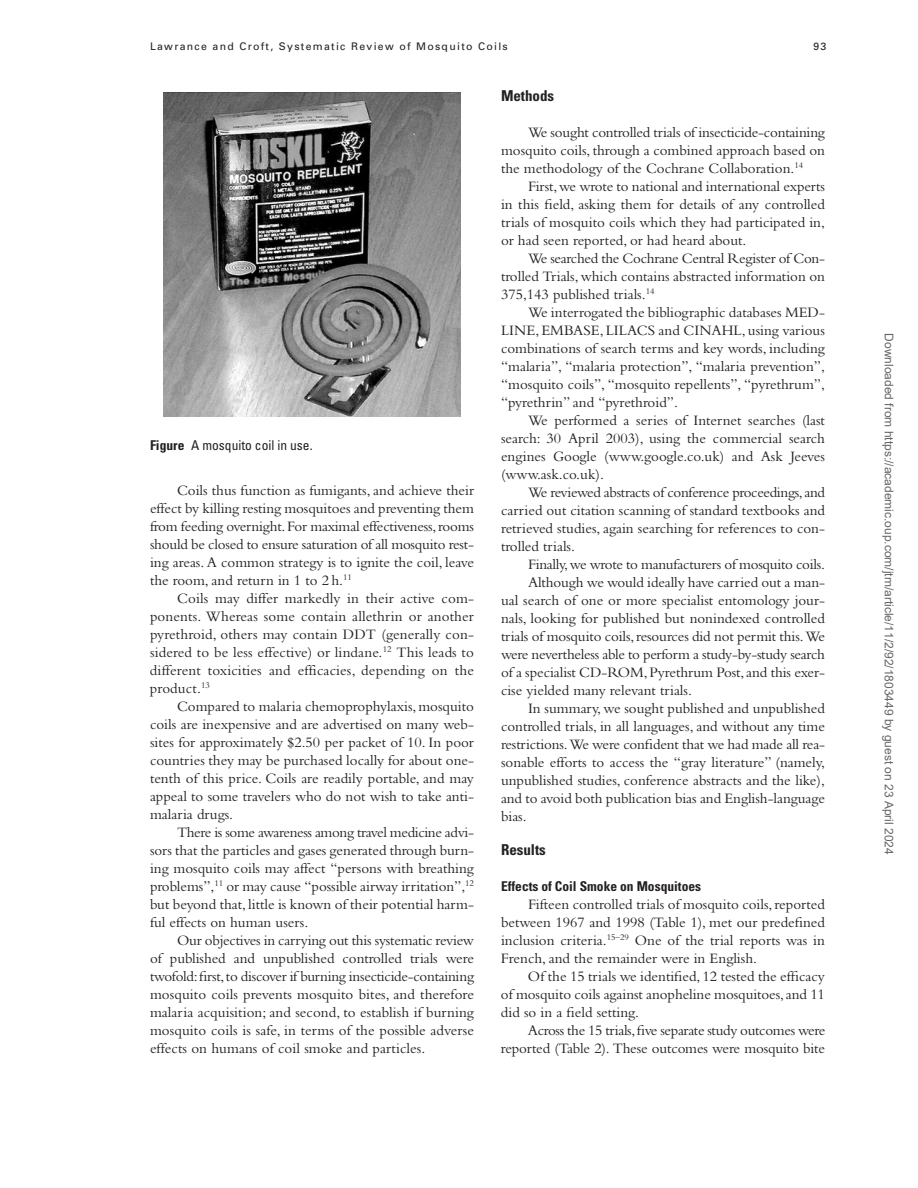
<style>
.page{position:relative;width:918px;height:1188px;background:#fff}
.page>*{position:absolute;margin:0;border:0;box-sizing:border-box;transform-origin:0 0}
.t1{font:15px/18px "Bembo";color:#231f20;text-align:justify}
.t2{font:15px/18px "Bembo";letter-spacing:-.02em;color:#231f20;text-align:right}
.t3{font:700 condensed 15px "Univers";color:#231f20}
.t4{font:700 condensed 13.5px "Univers";color:#231f20}
.t5{font:condensed 13.5px "Univers";color:#231f20}
.t6{font:12px "Arial";color:#666}
.t7{font:10.5px "Univers";letter-spacing:.125em;color:#231f20}
.s1{font-weight:700}
</style>
<div class="page">
<img style="left:163px;top:92px;width:297px;height:324px">
<p class="t7" style="left:150px;top:42px;width:359px">Lawrance and Croft, Systematic Review of Mosquito Coils</p>
<p class="t7" style="left:813px;top:42px;width:14px">93</p>
<p class="t5" style="left:150px;top:440px;width:164px"><span class="s1">Figure</span> A mosquito coil in use.</p>
<p class="t1" style="left:150px;top:483px;width:326px;text-indent:27px">Coils thus function as fumigants, and achieve their effect by killing resting mosquitoes and preventing them from feeding overnight.For maximal effectiveness,rooms should be closed to ensure saturation of all mosquito rest&shy;ing areas. A common strategy is to ignite the coil, leave the room, and return in 1 to 2 h.<sup>11</sup></p>
<p class="t1" style="left:150px;top:591px;width:326px;text-indent:27px">Coils may differ markedly in their active com&shy;ponents. Whereas some contain allethrin or another pyrethroid, others may contain DDT (generally con&shy;sidered to be less effective) or lindane.<sup>12</sup> This leads to different toxicities and efficacies, depending on the product.<sup>13</sup></p>
<p class="t1" style="left:150px;top:699px;width:325px;text-indent:27px">Compared to malaria chemoprophylaxis,mosquito coils are inexpensive and are advertised on many web&shy;sites for approximately $2.50 per packet of 10. In poor countries they may be purchased locally for about one&shy;tenth of this price. Coils are readily portable, and may appeal to some travelers who do not wish to take anti&shy;malaria drugs.</p>
<p class="t1" style="left:150px;top:825px;width:326px;text-indent:27px">There is some awareness among travel medicine advi&shy;sors that the particles and gases generated through burn&shy;ing mosquito coils may affect “persons with breathing problems”,<sup>11</sup> or may cause “possible airway irritation”,<sup>12 </sup>but beyond that,little is known of their potential harm&shy;ful effects on human users.</p>
<p class="t1" style="left:150px;top:933px;width:326px;text-indent:27px">Our objectives in carrying out this systematic review of published and unpublished controlled trials were twofold:first,to discover if burning insecticide-containing mosquito coils prevents mosquito bites, and therefore malaria acquisition; and second, to establish if burning mosquito coils is safe, in terms of the possible adverse effects on humans of coil smoke and particles.</p>
<p class="t3" style="left:501px;top:90px;width:55px">Methods</p>
<p class="t1" style="left:501px;top:125px;width:325px;text-indent:27px">We sought controlled trials of insecticide-containing mosquito coils, through a combined approach based on the methodology of the Cochrane Collaboration.<sup>14</sup></p>
<p class="t1" style="left:501px;top:179px;width:326px;text-indent:27px">First,we wrote to national and international experts in this field, asking them for details of any controlled trials of mosquito coils which they had participated in, or had seen reported, or had heard about.</p>
<p class="t1" style="left:501px;top:251px;width:326px;text-indent:27px">We searched the Cochrane Central Register of Con&shy;trolled Trials,which contains abstracted information on 375,143 published trials.<sup>14</sup></p>
<p class="t1" style="left:501px;top:305px;width:326px;text-indent:27px">We interrogated the bibliographic databases MED-LINE, EMBASE, LILACS and CINAHL, using various combinations of search terms and key words, including “malaria”, “malaria protection”, “malaria prevention”, “mosquito coils”, “mosquito repellents”, “pyrethrum”, “pyrethrin” and “pyrethroid”.</p>
<p class="t1" style="left:501px;top:413px;width:326px;text-indent:27px">We performed a series of Internet searches (last search: 30 April 2003), using the commercial search engines Google (www.google.co.uk) and Ask Jeeves (www.ask.co.uk).</p>
<p class="t1" style="left:501px;top:485px;width:326px;text-indent:27px">We reviewed abstracts of conference proceedings,and carried out citation scanning of standard textbooks and retrieved studies, again searching for references to con&shy;trolled trials.</p>
<p class="t1" style="left:528px;top:557px;width:298px">Finally,we wrote to manufacturers of mosquito coils.</p>
<p class="t1" style="left:528px;top:575px;width:298px">Although we would ideally have carried out a man-</p>
<p class="t1" style="left:501px;top:593px;width:325px">ual search of one or more specialist entomology jour-</p>
<p class="t1" style="left:501px;top:611px;width:325px">nals, looking for published but nonindexed controlled</p>
<p class="t1" style="left:501px;top:629px;width:325px">trials of mosquito coils,resources did not permit this.We</p>
<p class="t1" style="left:501px;top:647px;width:325px">were nevertheless able to perform a study-by-study search</p>
<p class="t1" style="left:501px;top:665px;width:326px">of a specialist CD-ROM,Pyrethrum Post,and this exer-</p>
<p class="t1" style="left:501px;top:683px;width:193px">cise yielded many relevant trials.</p>
<p class="t1" style="left:528px;top:701px;width:298px">In summary, we sought published and unpublished</p>
<p class="t1" style="left:501px;top:719px;width:325px">controlled trials, in all languages, and without any time</p>
<p class="t1" style="left:501px;top:737px;width:326px">restrictions.We were confident that we had made all rea-</p>
<p class="t1" style="left:501px;top:755px;width:325px">sonable efforts to access the “gray literature” (namely,</p>
<p class="t1" style="left:501px;top:773px;width:325px">unpublished studies, conference abstracts and the like),</p>
<p class="t1" style="left:501px;top:791px;width:325px">and to avoid both publication bias and English-language</p>
<p class="t1" style="left:501px;top:809px;width:27px">bias.</p>
<p class="t3" style="left:501px;top:844px;width:46px">Results</p>
<p class="t4" style="left:501px;top:882px;width:202px">Effects of Coil Smoke on Mosquitoes</p>
<p class="t1" style="left:501px;top:897px;width:326px;text-indent:27px">Fifteen controlled trials of mosquito coils,reported between 1967 and 1998 (Table 1), met our predefined inclusion criteria.<sup>15–29</sup> One of the trial reports was in French, and the remainder were in English.</p>
<p class="t1" style="left:501px;top:969px;width:326px;text-indent:27px">Of the 15 trials we identified,12 tested the efficacy of mosquito coils against anopheline mosquitoes,and 11 did so in a field setting.</p>
<p class="t2" style="left:501px;top:1023px;width:326px">Across the 15 trials,five separate study outcomes were reported (Table 2). These outcomes were mosquito bite</p>
<p class="t6" style="left:893px;top:333px;width:523px;rotate:90deg">Downloaded from https://academic.oup.com/jtm/article/11/2/92/1803449 by guest on 23 April 2024</p>
</div>
